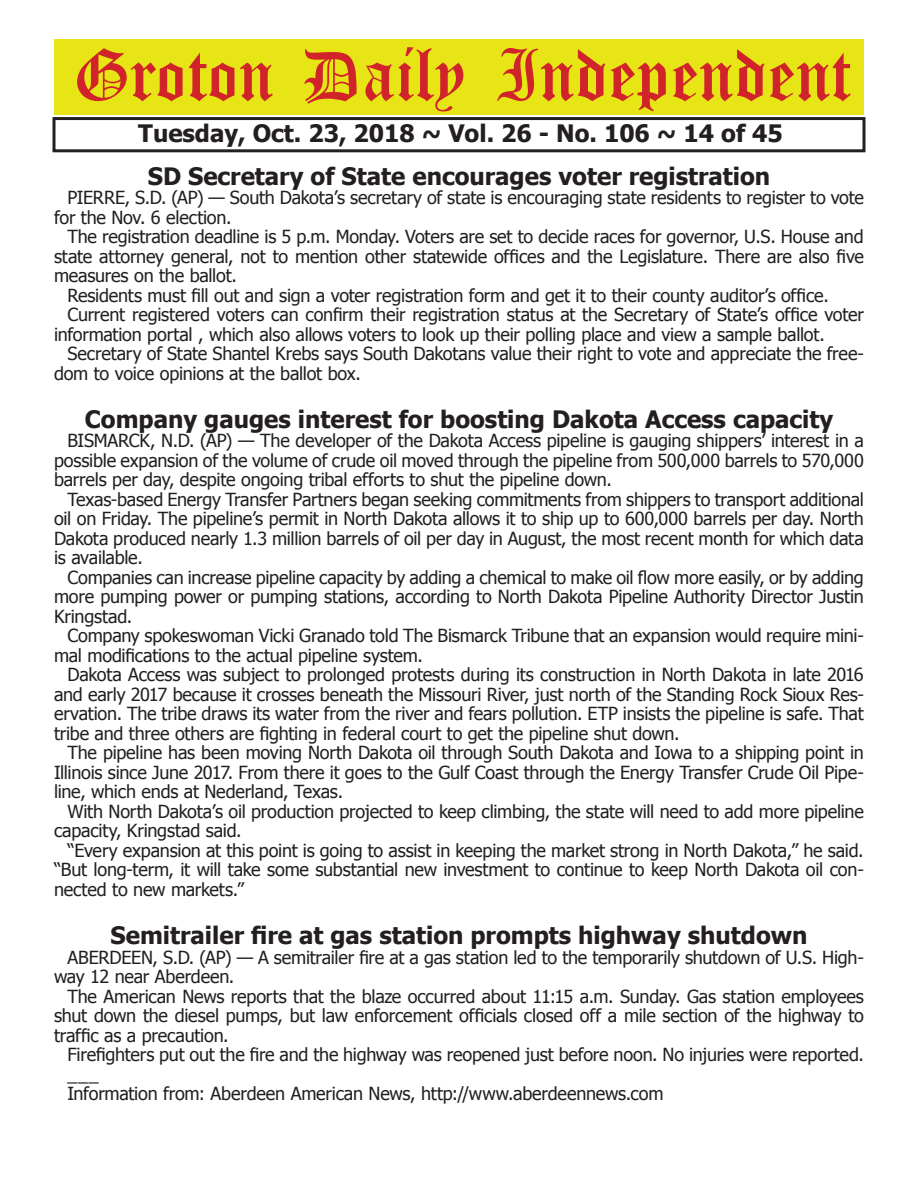
<style>
.page{position:relative;width:918px;height:1188px;background:#fff}
.page>*{position:absolute;margin:0;border:0;box-sizing:border-box;transform-origin:0 0}
.t1{font:54px "Old English Five";color:#d1232a}
.t2{font:700 24px "Tahoma";color:#231f20}
.t3{font:18px/19.5px "Tahoma";letter-spacing:-.01em;color:#231f20;text-align:justify}
</style>
<div class="page">
<div style="left:52px;top:117px;width:814px;height:35px;border:3px solid #231f20"></div>
<div style="left:54px;top:40px;width:810px;height:75px;background:#e7e515"></div>
<h1 class="t1" style="left:73px;top:50px;width:779px">Groton Daily Independent</h1>
<h2 class="t2" style="left:138px;top:116px;width:646px">Tuesday, Oct. 23, 2018 ~ Vol. 26 - No. 106 ~ 14 of 45</h2>
<h2 class="t2" style="left:148px;top:159px;width:624px">SD Secretary of State encourages voter registration</h2>
<p class="t3" style="left:54px;top:187px;width:811px;text-indent:14px">PIERRE, S.D. (AP) — South Dakota’s secretary of state is encouraging state residents to register to vote for the Nov. 6 election.</p>
<p class="t3" style="left:68px;top:226px;width:798px">The registration deadline is 5 p.m. Monday. Voters are set to decide races for governor, U.S. House and</p>
<p class="t3" style="left:54px;top:246px;width:811px">state attorney general, not to mention other statewide offices and the Legislature. There are also five</p>
<p class="t3" style="left:54px;top:265px;width:185px">measures on the ballot.</p>
<p class="t3" style="left:68px;top:285px;width:763px">Residents must fill out and sign a voter registration form and get it to their county auditor’s office.</p>
<p class="t3" style="left:68px;top:304px;width:798px">Current registered voters can confirm their registration status at the Secretary of State’s office voter</p>
<p class="t3" style="left:54px;top:324px;width:772px">information portal , which also allows voters to look up their polling place and view a sample ballot.</p>
<p class="t3" style="left:68px;top:343px;width:798px">Secretary of State Shantel Krebs says South Dakotans value their right to vote and appreciate the free-</p>
<p class="t3" style="left:54px;top:363px;width:308px">dom to voice opinions at the ballot box.</p>
<h2 class="t2" style="left:85px;top:402px;width:750px">Company gauges interest for boosting Dakota Access capacity</h2>
<p class="t3" style="left:54px;top:430px;width:811px;text-indent:14px">BISMARCK, N.D. (AP) — The developer of the Dakota Access pipeline is gauging shippers’ interest in a possible expansion of the volume of crude oil moved through the pipeline from 500,000 barrels to 570,000 barrels per day, despite ongoing tribal efforts to shut the pipeline down.</p>
<p class="t3" style="left:54px;top:489px;width:811px;text-indent:14px">Texas-based Energy Transfer Partners began seeking commitments from shippers to transport additional oil on Friday. The pipeline’s permit in North Dakota allows it to ship up to 600,000 barrels per day. North Dakota produced nearly 1.3 million barrels of oil per day in August, the most recent month for which data is available.</p>
<p class="t3" style="left:54px;top:567px;width:811px;text-indent:14px">Companies can increase pipeline capacity by adding a chemical to make oil flow more easily, or by adding more pumping power or pumping stations, according to North Dakota Pipeline Authority Director Justin Kringstad.</p>
<p class="t3" style="left:54px;top:625px;width:812px;text-indent:14px">Company spokeswoman Vicki Granado told The Bismarck Tribune that an expansion would require mini&shy;mal modifications to the actual pipeline system.</p>
<p class="t3" style="left:54px;top:664px;width:812px;text-indent:14px">Dakota Access was subject to prolonged protests during its construction in North Dakota in late 2016 and early 2017 because it crosses beneath the Missouri River, just north of the Standing Rock Sioux Res&shy;ervation. The tribe draws its water from the river and fears pollution. ETP insists the pipeline is safe. That tribe and three others are fighting in federal court to get the pipeline shut down.</p>
<p class="t3" style="left:54px;top:742px;width:812px;text-indent:14px">The pipeline has been moving North Dakota oil through South Dakota and Iowa to a shipping point in Illinois since June 2017. From there it goes to the Gulf Coast through the Energy Transfer Crude Oil Pipe&shy;line, which ends at Nederland, Texas.</p>
<p class="t3" style="left:54px;top:801px;width:811px;text-indent:14px">With North Dakota’s oil production projected to keep climbing, the state will need to add more pipeline capacity, Kringstad said.</p>
<p class="t3" style="left:54px;top:840px;width:812px;text-indent:14px">“Every expansion at this point is going to assist in keeping the market strong in North Dakota,” he said. “But long-term, it will take some substantial new investment to continue to keep North Dakota oil con&shy;nected to new markets.”</p>
<h2 class="t2" style="left:111px;top:919px;width:698px">Semitrailer fire at gas station prompts highway shutdown</h2>
<p class="t3" style="left:54px;top:947px;width:812px;text-indent:14px">ABERDEEN, S.D. (AP) — A semitrailer fire at a gas station led to the temporarily shutdown of U.S. High&shy;way 12 near Aberdeen.</p>
<p class="t3" style="left:54px;top:986px;width:812px;text-indent:14px">The American News reports that the blaze occurred about 11:15 a.m. Sunday. Gas station employees shut down the diesel pumps, but law enforcement officials closed off a mile section of the highway to traffic as a precaution.</p>
<p class="t3" style="left:68px;top:1044px;width:798px;text-align:left">Firefighters put out the fire and the highway was reopened just before noon. No injuries were reported. ___<br>Information from: Aberdeen American News, http://www.aberdeennews.com</p>
</div>
